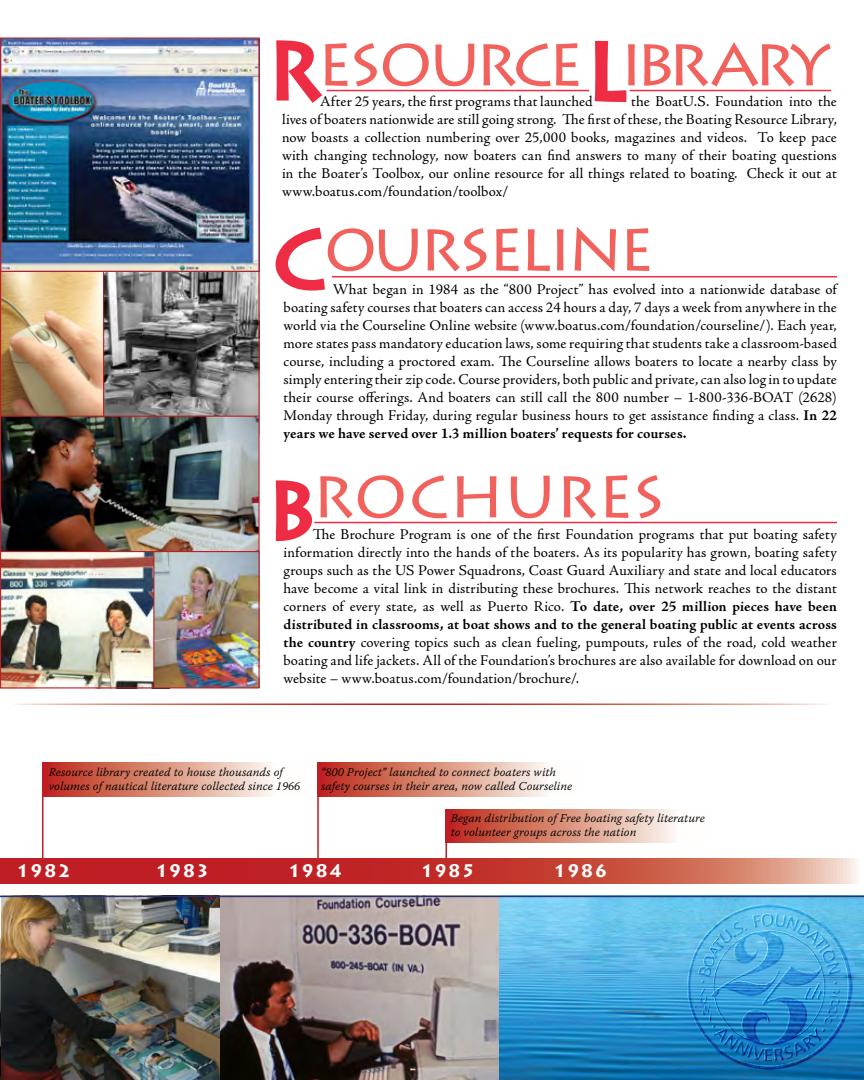
<style>
.page{position:relative;width:864px;height:1080px;background:#fff}
.page>*{position:absolute;margin:0;border:0;box-sizing:border-box;transform-origin:0 0}
.t1{font:79.5px "Lithos Pro";color:#ee2c43}
.t2{font:69px "Lithos Pro";letter-spacing:-.065em;color:#f1625d}
.t3{font:69px "Lithos Pro";letter-spacing:-.005em;color:#f1625d}
.t4{font:700 18px "Lithos Pro";color:#fff}
.t5{font:15px/18px "Adobe Jenson Pro";letter-spacing:.005em;color:#000;text-align:justify}
.t6{font:12px/14.4px "Warnock Pro Light It Capt";color:#000}
.s1{font-size:79.5px;color:#ee2c43}
.s2{font-weight:700}
</style>
<div class="page">
<hr style="left:446px;top:809px;width:1px;height:53px;background:#be1f24">
<hr style="left:42px;top:763px;width:2px;height:116px;background:#be1f24">
<hr style="left:317px;top:763px;width:2px;height:95px;background:#be1f24">
<img style="left:498px;top:895px;width:366px;height:185px">
<svg style="left:0;top:858px;width:857px;height:26px;background:#c7443e"></svg>
<div style="left:42px;top:763px;width:264px;height:34px;background:linear-gradient(to right,#bc2712,#fff)"></div>
<div style="left:317px;top:763px;width:265px;height:34px;background:linear-gradient(to right,#bc2711,#fff)"></div>
<div style="left:446px;top:809px;width:264px;height:34px;background:linear-gradient(to right,#bc2812,#fff)"></div>
<img style="left:0;top:895px;width:221px;height:185px">
<hr style="left:332px;top:276px;width:505px;height:1px;background:#ee2c43">
<hr style="left:314px;top:522px;width:523px;height:1px;background:#ee2c43">
<hr style="left:327px;top:90px;width:262px;height:1px;background:#ee2c43">
<img style="left:221px;top:895px;width:277px;height:185px">
<hr style="left:630px;top:90px;width:201px;height:1px;background:#ee2c43">
<svg style="left:594px;top:40px;width:33px;height:63px"></svg>
<svg style="left:276px;top:40px;width:46px;height:63px"></svg>
<svg style="left:275px;top:227px;width:50px;height:64px"></svg>
<svg style="left:275px;top:480px;width:37px;height:62px"></svg>
<img style="left:668px;top:898px;width:196px;height:181px">
<hr style="left:0;top:896px;width:864px;height:1px;background:#293071">
<img style="left:2px;top:272px;width:101px;height:144px">
<img style="left:104px;top:272px;width:154px;height:144px">
<img style="left:2px;top:40px;width:256px;height:231px">
<img style="left:2px;top:552px;width:151px;height:134px">
<img style="left:154px;top:552px;width:104px;height:134px">
<img style="left:2px;top:417px;width:256px;height:134px">
<div style="left:0;top:38px;width:260px;height:650px;border:1px solid #be1f24"></div>
<hr style="left:0;top:271px;width:259px;height:1px;background:#be1f24">
<hr style="left:103px;top:271px;width:1px;height:145px;background:#be1f24">
<hr style="left:0;top:416px;width:259px;height:1px;background:#be1f24">
<hr style="left:153px;top:552px;width:1px;height:136px;background:#be1f24">
<hr style="left:0;top:551px;width:259px;height:1px;background:#be1f24">
<h2 class="t2" style="left:316px;top:22px;width:515px">esource<span class="s1">L</span>ibrary</h2>
<h1 class="t1" style="left:267px;top:25px;width:57px">R</h1>
<p class="t5" style="left:282px;top:93px;width:556px;text-indent:349px">the BoatU.S. Foundation into the lives of boaters nationwide are still going strong. The first of these, the Boating Resource Library, now boasts a collection numbering over 25,000 books, magazines and videos. To keep pace with changing technology, now boaters can find answers to many of their boating questions in the Boater’s Toolbox, our online resource for all things related to boating. Check it out at www.boatus.com/foundation/toolbox/</p>
<p class="t5" style="left:320px;top:93px;width:274px">After 25 years, the first programs that launched</p>
<h2 class="t2" style="left:324px;top:207px;width:332px">ourseline</h2>
<p class="t5" style="left:284px;top:280px;width:555px;text-indent:49px">What began in 1984 as the “800 Project” has evolved into a nationwide database of boating safety courses that boaters can access 24 hours a day, 7 days a week from anywhere in the world via the Courseline Online website (www.boatus.com/foundation/courseline/). Each year, more states pass mandatory education laws, some requiring that students take a classroom-based course, including a proctored exam. The Courseline allows boaters to locate a nearby class by simply entering their zip code. Course providers, both public and private, can also log in to update their course offerings. And boaters can still call the 800 number – 1-800-336-BOAT (2628)<br>Monday through Friday, during regular business hours to get assistance finding a class. <span class="s2">In 22 years we have served over 1.3 million boaters’ requests for courses.</span></p>
<h2 class="t3" style="left:312px;top:454px;width:355px">rochures</h2>
<p class="t5" style="left:283px;top:526px;width:555px;text-indent:29px">The Brochure Program is one of the first Foundation programs that put boating safety information directly into the hands of the boaters. As its popularity has grown, boating safety groups such as the US Power Squadrons, Coast Guard Auxiliary and state and local educators have become a vital link in distributing these brochures. This network reaches to the distant corners of every state, as well as Puerto Rico. <span class="s2">To date, over 25 million pieces have been distributed in classrooms, at boat shows and to the general boating public at events across the country</span> covering topics such as clean fueling, pumpouts, rules of the road, cold weather boating and life jackets. All of the Foundation’s brochures are also available for download on our website – www.boatus.com/foundation/brochure/.</p>
<h1 class="t1" style="left:273px;top:214px;width:54px">C</h1>
<h1 class="t1" style="left:267px;top:465px;width:52px">B</h1>
<p class="t6" style="left:49px;top:765px;width:253px">Resource library created to house thousands of volumes of nautical literature collected since 1966</p>
<p class="t6" style="left:321px;top:765px;width:253px">“800 Project” launched to connect boaters with safety courses in their area, now called Courseline</p>
<p class="t6" style="left:451px;top:811px;width:256px">Began distribution of Free boating safety literature to volunteer groups across the nation</p>
<p class="t4" style="left:16px;top:860px;width:57px">1982</p>
<p class="t4" style="left:154px;top:860px;width:57px">1983</p>
<p class="t4" style="left:287px;top:860px;width:57px">1984</p>
<p class="t4" style="left:420px;top:860px;width:57px">1985</p>
<p class="t4" style="left:552px;top:860px;width:57px">1986</p>
</div>
